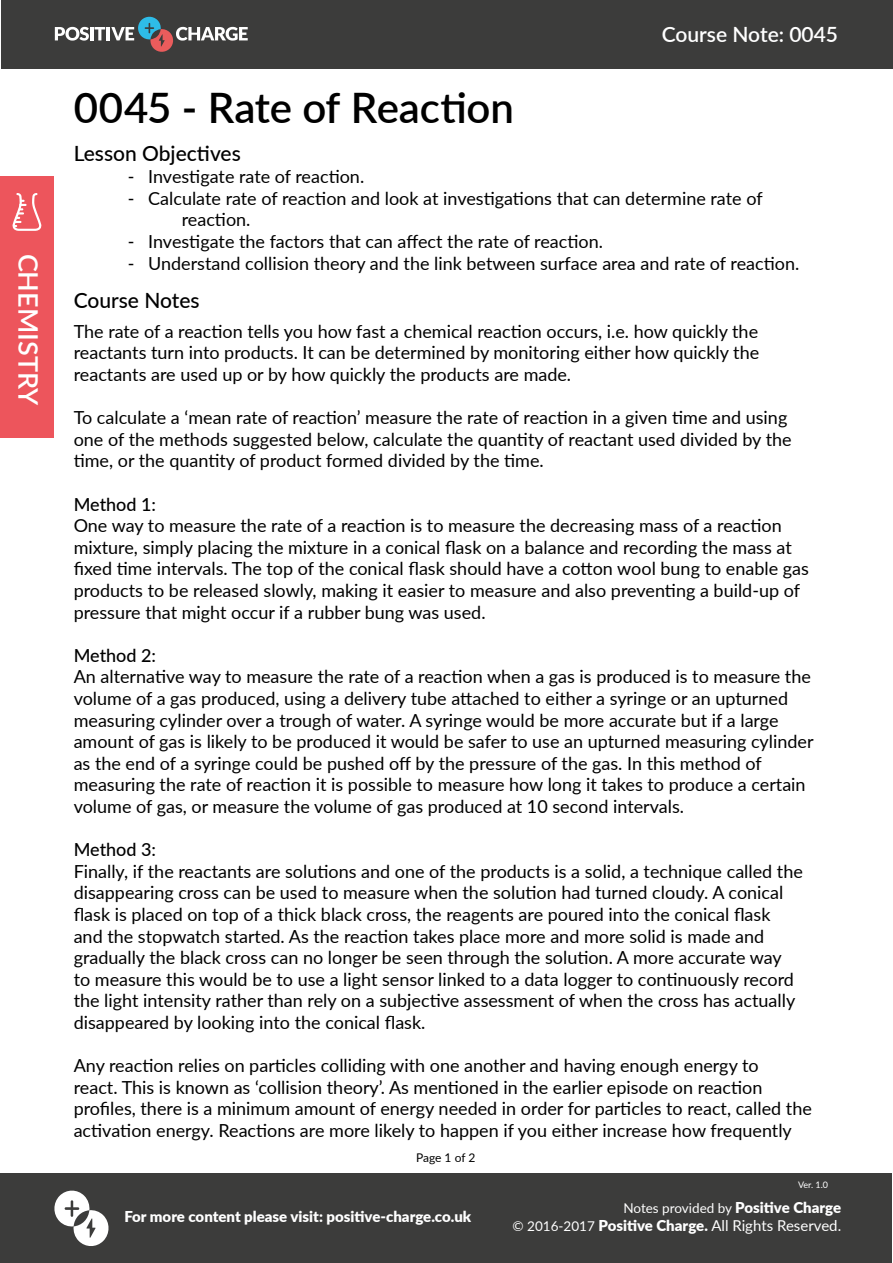
<style>
.page{position:relative;width:893px;height:1263px;background:#fff}
.page>*{position:absolute;margin:0;border:0;box-sizing:border-box;transform-origin:0 0}
.t1{font:600 42px "Lato";letter-spacing:-.005em;color:#000}
.t2{font:600 27px "Lato";color:#fff}
.t3{font:500 21px "Lato";color:#000}
.t4{font:600 21px "Lato";color:#fff}
.t5{font:18px/21.6px "Lato";color:#000}
.t6{font:500 18px "Lato";color:#000}
.t7{font:900 15px "Lato";color:#fff}
.t8{font:15px "Lato";color:#fff}
.t9{font:13.5px "Lato";color:#fff}
.t10{font:12px "Lato";letter-spacing:-.01em;color:#000}
.t11{font:9px "Lato";color:#fff}
.s1{font-weight:900;font-size:15px}
.s2{font-size:13.5px}
.s3{font-weight:900}
</style>
<div class="page">
<div style="left:1px;top:0;width:891px;height:69px;background:#3c3c3b"></div>
<svg style="left:55px;top:16px;width:193px;height:36px"></svg>
<div style="left:0;top:1174px;width:891px;height:89px;background:#3c3c3b"></div>
<svg style="left:54px;top:1190px;width:55px;height:56px"></svg>
<div style="left:0;top:177px;width:54px;height:261px;background:#ed555c"></div>
<svg style="left:12px;top:193px;width:30px;height:38px"></svg>
<h2 class="t2" style="left:48px;top:254px;width:153px;rotate:90deg">CHEMISTRY</h2>
<p class="t4" style="left:662px;top:19px;width:178px">Course Note: 0045</p>
<p class="t1" style="left:74px;top:77px;width:442px">0045 - Rate of Reaction</p>
<p class="t3" style="left:74px;top:139px;width:169px">Lesson Objectives</p>
<p class="t5" style="left:128px;top:165px;width:238px">- Investigate rate of reaction.</p>
<p class="t5" style="left:182px;top:187px;width:582px;text-indent:-54px">- Calculate rate of reaction and look at investigations that can determine rate of reaction.</p>
<p class="t5" style="left:128px;top:230px;width:477px">- Investigate the factors that can affect the rate of reaction.</p>
<p class="t5" style="left:128px;top:251px;width:673px">- Understand collision theory and the link between surface area and rate of reaction.</p>
<p class="t3" style="left:74px;top:286px;width:127px">Course Notes</p>
<p class="t5" style="left:74px;top:320px;width:687px;text-align:justify">The rate of a reaction tells you how fast a chemical reaction occurs, i.e. how quickly the reactants turn into products. It can be determined by monitoring either how quickly the reactants are used up or by how quickly the products are made.</p>
<p class="t5" style="left:74px;top:406px;width:719px">To calculate a ‘mean rate of reaction’ measure the rate of reaction in a given time and using one of the methods suggested below, calculate the quantity of reactant used divided by the time, or the quantity of product formed divided by the time.</p>
<p class="t6" style="left:74px;top:491px;width:84px">Method 1:</p>
<p class="t5" style="left:74px;top:514px;width:737px">One way to measure the rate of a reaction is to measure the decreasing mass of a reaction mixture, simply placing the mixture in a conical flask on a balance and recording the mass at fixed time intervals. The top of the conical flask should have a cotton wool bung to enable gas products to be released slowly, making it easier to measure and also preventing a build-up of pressure that might occur if a rubber bung was used.</p>
<p class="t6" style="left:74px;top:642px;width:84px">Method 2:</p>
<p class="t5" style="left:74px;top:665px;width:741px">An alternative way to measure the rate of a reaction when a gas is produced is to measure the volume of a gas produced, using a delivery tube attached to either a syringe or an upturned measuring cylinder over a trough of water. A syringe would be more accurate but if a large amount of gas is likely to be produced it would be safer to use an upturned measuring cylinder as the end of a syringe could be pushed off by the pressure of the gas. In this method of measuring the rate of reaction it is possible to measure how long it takes to produce a certain volume of gas, or measure the volume of gas produced at 10 second intervals.</p>
<p class="t6" style="left:74px;top:837px;width:84px">Method 3:</p>
<p class="t5" style="left:74px;top:860px;width:731px">Finally, if the reactants are solutions and one of the products is a solid, a technique called the disappearing cross can be used to measure when the solution had turned cloudy. A conical flask is placed on top of a thick black cross, the reagents are poured into the conical flask and the stopwatch started. As the reaction takes place more and more solid is made and gradually the black cross can no longer be seen through the solution. A more accurate way to measure this would be to use a light sensor linked to a data logger to continuously record the light intensity rather than rely on a subjective assessment of when the cross has actually disappeared by looking into the conical flask.</p>
<p class="t5" style="left:74px;top:1054px;width:740px">Any reaction relies on particles colliding with one another and having enough energy to<br>react. This is known as ‘collision theory’. As mentioned in the earlier episode on reaction profiles, there is a minimum amount of energy needed in order for particles to react, called the activation energy. Reactions are more likely to happen if you either increase how frequently</p>
<p class="t10" style="left:416px;top:1149px;width:61px">Page 1 of 2</p>
<p class="t7" style="left:124px;top:1205px;width:348px">For more content please visit: positive-charge.co.uk</p>
<p class="t11" style="left:798px;top:1178px;width:32px">Ver. 1.0</p>
<p class="t9" style="left:623px;top:1198px;width:219px">Notes provided by <span class="s1">Positive Charge</span></p>
<p class="t8" style="left:513px;top:1215px;width:330px"><span class="s2">© 2016-2017</span> <span class="s3">Positive Charge.</span> All Rights Reserved.</p>
</div>
